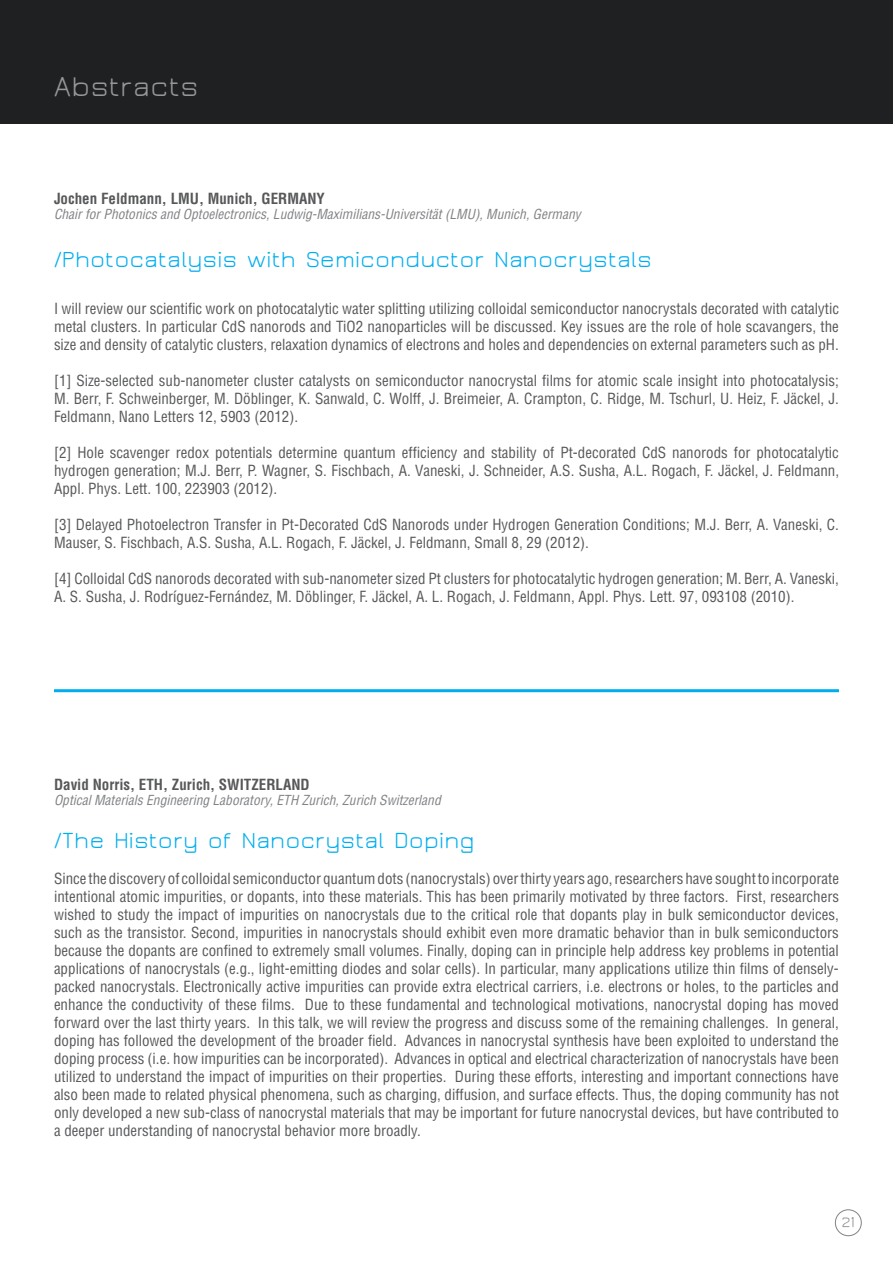
<style>
.page{position:relative;width:893px;height:1263px;background:#fff}
.page>*{position:absolute;margin:0;border:0;box-sizing:border-box;transform-origin:0 0}
.t1{font:30px "Jura";color:#95979a}
.t2{font:24px "Jura";color:#00aeef}
.t3{font:condensed 15px/18px "Helvetica LT Std";color:#57585a;text-align:justify}
.t4{font:700 condensed 15px "Helvetica LT Std";color:#57585a}
.t5{font:15px "Jura";color:#808285}
.t6{font:italic condensed 13.5px "Helvetica LT Std";color:#808285}
</style>
<div class="page">
<div style="left:0;top:0;width:893px;height:123px;background:#1f2022"></div>
<hr style="left:54px;top:689px;width:785px;height:3px;background:#00aeef">
<div style="left:835px;top:1209px;width:27px;height:27px;border:1px solid #808285;border-radius:50%"></div>
<h1 class="t1" style="left:54px;top:72px;width:146px">Abstracts</h1>
<p class="t4" style="left:54px;top:189px;width:272px">Jochen Feldmann, LMU, Munich, GERMANY</p>
<p class="t6" style="left:54px;top:205px;width:528px">Chair for Photonics and Optoelectronics, Ludwig-Maximilians-Universität (LMU), Munich, Germany</p>
<h2 class="t2" style="left:54px;top:248px;width:600px">/Photocatalysis with Semiconductor Nanocrystals</h2>
<p class="t3" style="left:54px;top:300px;width:786px">I will review our scientific work on photocatalytic water splitting utilizing colloidal semiconductor nanocrystals decorated with catalytic metal clusters. In particular CdS nanorods and TiO2 nanoparticles will be discussed. Key issues are the role of hole scavangers, the size and density of catalytic clusters, relaxation dynamics of electrons and holes and dependencies on external parameters such as pH.</p>
<p class="t3" style="left:54px;top:372px;width:786px">[1] Size-selected sub-nanometer cluster catalysts on semiconductor nanocrystal films for atomic scale insight into photocatalysis; M. Berr, F. Schweinberger, M. Döblinger, K. Sanwald, C. Wolff, J. Breimeier, A. Crampton, C. Ridge, M. Tschurl, U. Heiz, F. Jäckel, J.<br>Feldmann, Nano Letters 12, 5903 (2012).</p>
<p class="t3" style="left:54px;top:444px;width:787px">[2] Hole scavenger redox potentials determine quantum efficiency and stability of Pt-decorated CdS nanorods for photocatalytic hydrogen generation; M.J. Berr, P. Wagner, S. Fischbach, A. Vaneski, J. Schneider, A.S. Susha, A.L. Rogach, F. Jäckel, J. Feldmann, Appl. Phys. Lett. 100, 223903 (2012).</p>
<p class="t3" style="left:54px;top:516px;width:786px">[3] Delayed Photoelectron Transfer in Pt-Decorated CdS Nanorods under Hydrogen Generation Conditions; M.J. Berr, A. Vaneski, C.<br>Mauser, S. Fischbach, A.S. Susha, A.L. Rogach, F. Jäckel, J. Feldmann, Small 8, 29 (2012).</p>
<p class="t3" style="left:54px;top:570px;width:786px">[4] Colloidal CdS nanorods decorated with sub-nanometer sized Pt clusters for photocatalytic hydrogen generation; M. Berr, A. Vaneski,<br>A. S. Susha, J. Rodríguez-Fernández, M. Döblinger, F. Jäckel, A. L. Rogach, J. Feldmann, Appl. Phys. Lett. 97, 093108 (2010).</p>
<p class="t4" style="left:54px;top:775px;width:257px">David Norris, ETH, Zurich, SWITZERLAND</p>
<p class="t6" style="left:54px;top:791px;width:388px">Optical Materials Engineering Laboratory, ETH Zurich, Zurich Switzerland</p>
<h2 class="t2" style="left:54px;top:829px;width:422px">/The History of Nanocrystal Doping</h2>
<p class="t3" style="left:54px;top:870px;width:786px">Since the discovery of colloidal semiconductor quantum dots (nanocrystals) over thirty years ago, researchers have sought to incorporate intentional atomic impurities, or dopants, into these materials. This has been primarily motivated by three factors. First, researchers wished to study the impact of impurities on nanocrystals due to the critical role that dopants play in bulk semiconductor devices, such as the transistor. Second, impurities in nanocrystals should exhibit even more dramatic behavior than in bulk semiconductors because the dopants are confined to extremely small volumes. Finally, doping can in principle help address key problems in potential applications of nanocrystals (e.g., light-emitting diodes and solar cells). In particular, many applications utilize thin films of densely&shy;packed nanocrystals. Electronically active impurities can provide extra electrical carriers, i.e. electrons or holes, to the particles and enhance the conductivity of these films. Due to these fundamental and technological motivations, nanocrystal doping has moved forward over the last thirty years. In this talk, we will review the progress and discuss some of the remaining challenges. In general, doping has followed the development of the broader field. Advances in nanocrystal synthesis have been exploited to understand the doping process (i.e. how impurities can be incorporated). Advances in optical and electrical characterization of nanocrystals have been utilized to understand the impact of impurities on their properties. During these efforts, interesting and important connections have also been made to related physical phenomena, such as charging, diffusion, and surface effects. Thus, the doping community has not only developed a new sub-class of nanocrystal materials that may be important for future nanocrystal devices, but have contributed to a deeper understanding of nanocrystal behavior more broadly.</p>
<p class="t5" style="left:841px;top:1215px;width:15px">21</p>
</div>
